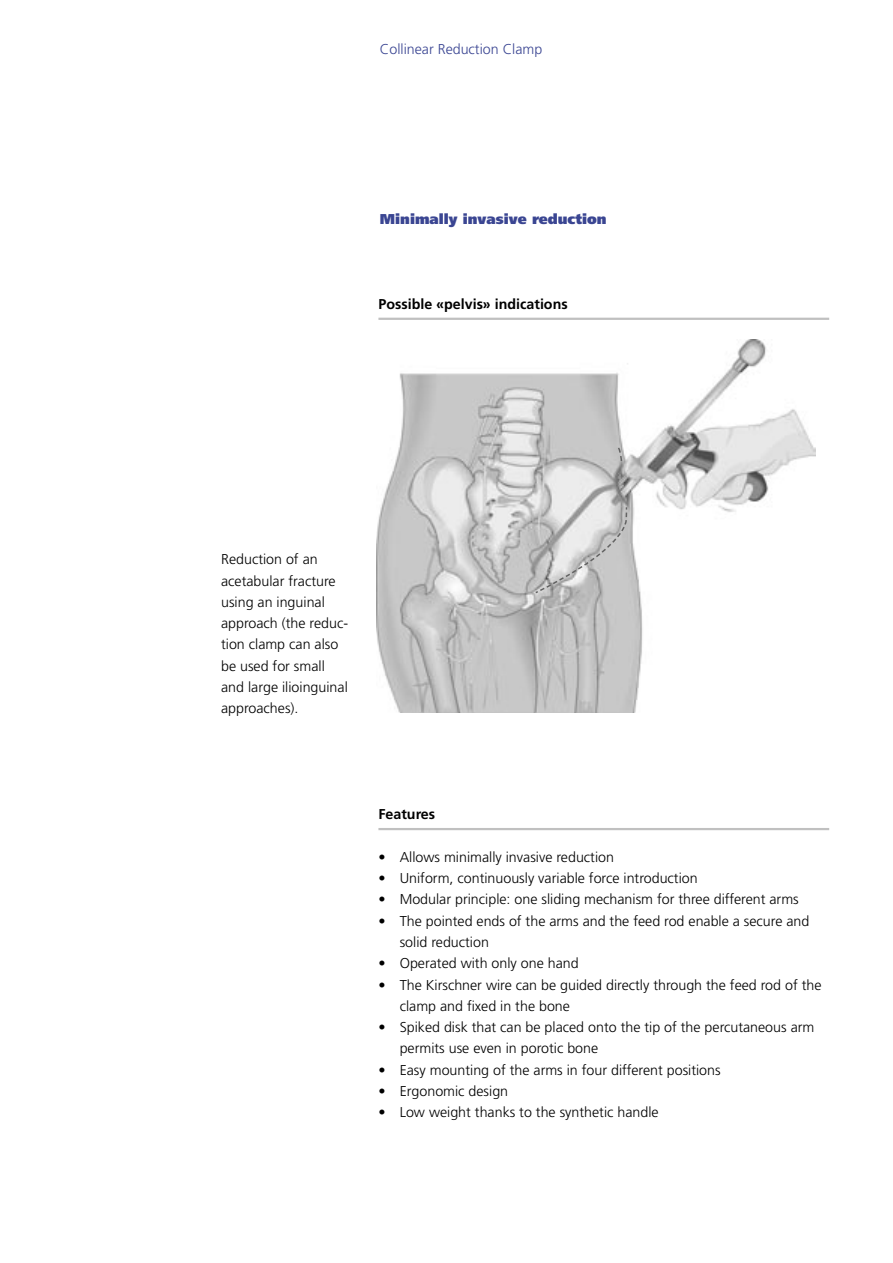
<style>
.page{position:relative;width:893px;height:1263px;background:#fff}
.page>*{position:absolute;margin:0;border:0;box-sizing:border-box;transform-origin:0 0}
.Grundtext_Einzug{font:300 14.25px/21.3px "Frutiger";color:#000}
.Grundtext{font:300 14.25px/21.3px "Frutiger";color:#000}
.Untertitel_mit_Linie{font:700 14.25px "Frutiger";color:#000}
.t1{font:900 14.25px "Frutiger";color:#3a4592}
.t2{font:300 14.25px "Frutiger";color:#3a4592}
</style>
<div class="page">
<img style="left:376px;top:340px;width:439px;height:373px">
<svg style="left:534px;top:506px;width:94px;height:88px;background:#c8c8c8"></svg>
<svg style="left:617px;top:446px;width:6px;height:16px"></svg>
<hr style="left:378px;top:318px;width:451px;height:2px;background:#c0c0c0">
<hr style="left:378px;top:828px;width:451px;height:2px;background:#c0c0c0">
<p class="t2" style="left:380px;top:41px;width:164px">Collinear Reduction Clamp</p>
<p class="t1" style="left:380px;top:210px;width:228px">Minimally invasive reduction</p>
<p class="Untertitel_mit_Linie" style="left:378px;top:296px;width:191px">Possible «pelvis» indications</p>
<p class="Grundtext" style="left:221px;top:549px;width:128px">Reduction of an acetabular fracture using an inguinal approach (the reduc&shy;tion clamp can also be used for small and large ilioinguinal approaches).</p>
<p class="Untertitel_mit_Linie" style="left:378px;top:806px;width:58px">Features</p>
<p class="Grundtext_Einzug" style="left:378px;top:846px;width:237px">• Allows minimally invasive reduction</p>
<p class="Grundtext_Einzug" style="left:378px;top:868px;width:321px">• Uniform, continuously variable force introduction</p>
<p class="Grundtext_Einzug" style="left:378px;top:889px;width:422px">• Modular principle: one sliding mechanism for three different arms</p>
<p class="Grundtext_Einzug" style="left:400px;top:910px;width:411px;text-indent:-21px">• The pointed ends of the arms and the feed rod enable a secure and solid reduction</p>
<p class="Grundtext_Einzug" style="left:378px;top:953px;width:202px">• Operated with only one hand</p>
<p class="Grundtext_Einzug" style="left:400px;top:974px;width:423px;text-indent:-21px">• The Kirschner wire can be guided directly through the feed rod of the clamp and fixed in the bone</p>
<p class="Grundtext_Einzug" style="left:400px;top:1016px;width:416px;text-indent:-21px">• Spiked disk that can be placed onto the tip of the percutaneous arm permits use even in porotic bone</p>
<p class="Grundtext_Einzug" style="left:378px;top:1059px;width:344px">• Easy mounting of the arms in four different positions</p>
<p class="Grundtext_Einzug" style="left:378px;top:1080px;width:131px">• Ergonomic design</p>
<p class="Grundtext_Einzug" style="left:378px;top:1101px;width:282px">• Low weight thanks to the synthetic handle</p>
</div>
